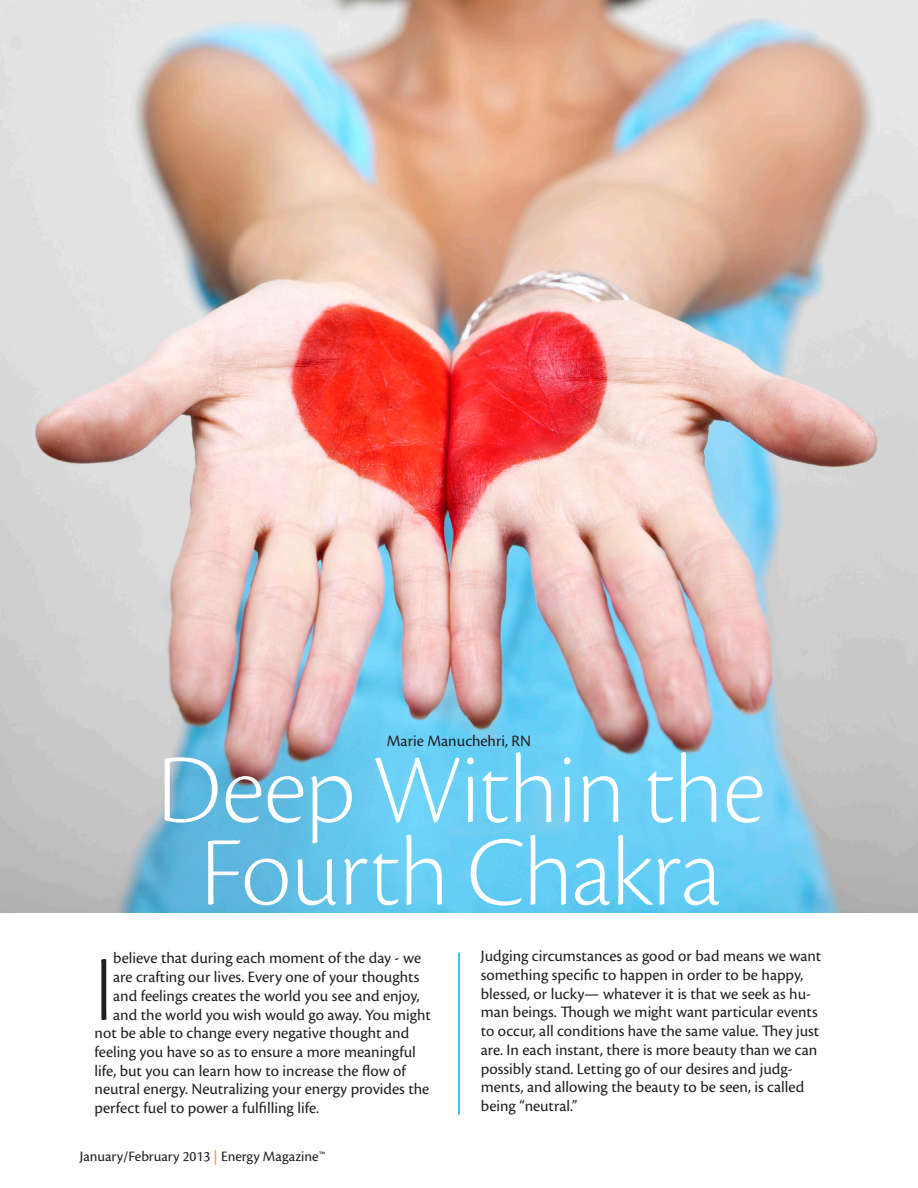
<style>
.page{position:relative;width:918px;height:1188px;background:#fff}
.page>*{position:absolute;margin:0;border:0;box-sizing:border-box;transform-origin:0 0}
.t1{font:102px "Cronos Pro Lt Disp";letter-spacing:-.005em;color:#fff}
.t2{font:96.45px "Cronos Pro Lt Disp";color:#231f20}
.t3{font:16.5px/18.8px "Cronos Pro";color:#231f20}
.t4{font:15px "Cronos Pro";color:#231f20}
.s1{color:#f7931d}
</style>
<div class="page">
<img style="left:0;top:0;width:918px;height:913px">
<hr style="left:458px;top:953px;width:2px;height:162px;background:#00aeef">
<p class="t3" style="left:387px;top:731px;width:146px">Marie Manuchehri, RN</p>
<p class="t1" style="left:157px;top:731px;width:609px">Deep Within the</p>
<p class="t1" style="left:201px;top:814px;width:522px">Fourth Chakra</p>
<p class="t2" style="left:94px;top:934px;width:20px">I</p>
<p class="t3" style="left:113px;top:949px;width:310px">believe that during each moment of the day - we</p>
<p class="t3" style="left:113px;top:968px;width:308px">are crafting our lives. Every one of your thoughts</p>
<p class="t3" style="left:113px;top:986px;width:308px">and feelings creates the world you see and enjoy,</p>
<p class="t3" style="left:113px;top:1005px;width:319px">and the world you wish would go away. You might</p>
<p class="t3" style="left:94px;top:1024px;width:316px">not be able to change every negative thought and</p>
<p class="t3" style="left:94px;top:1043px;width:323px">feeling you have so as to ensure a more meaningful</p>
<p class="t3" style="left:94px;top:1061px;width:313px">life, but you can learn how to increase the flow of</p>
<p class="t3" style="left:94px;top:1080px;width:336px">neutral energy. Neutralizing your energy provides the</p>
<p class="t3" style="left:94px;top:1099px;width:226px">perfect fuel to power a fulfilling life.</p>
<p class="t4" style="left:80px;top:1147px;width:247px">January/February 2013 <span class="s1">|</span> Energy Magazine™</p>
<p class="t3" style="left:481px;top:947px;width:342px">Judging circumstances as good or bad means we want something specific to happen in order to be happy, blessed, or lucky— whatever it is that we seek as hu&shy;man beings. Though we might want particular events to occur, all conditions have the same value. They just are. In each instant, there is more beauty than we can possibly stand. Letting go of our desires and judg&shy;ments, and allowing the beauty to be seen, is called being “neutral.”</p>
</div>
